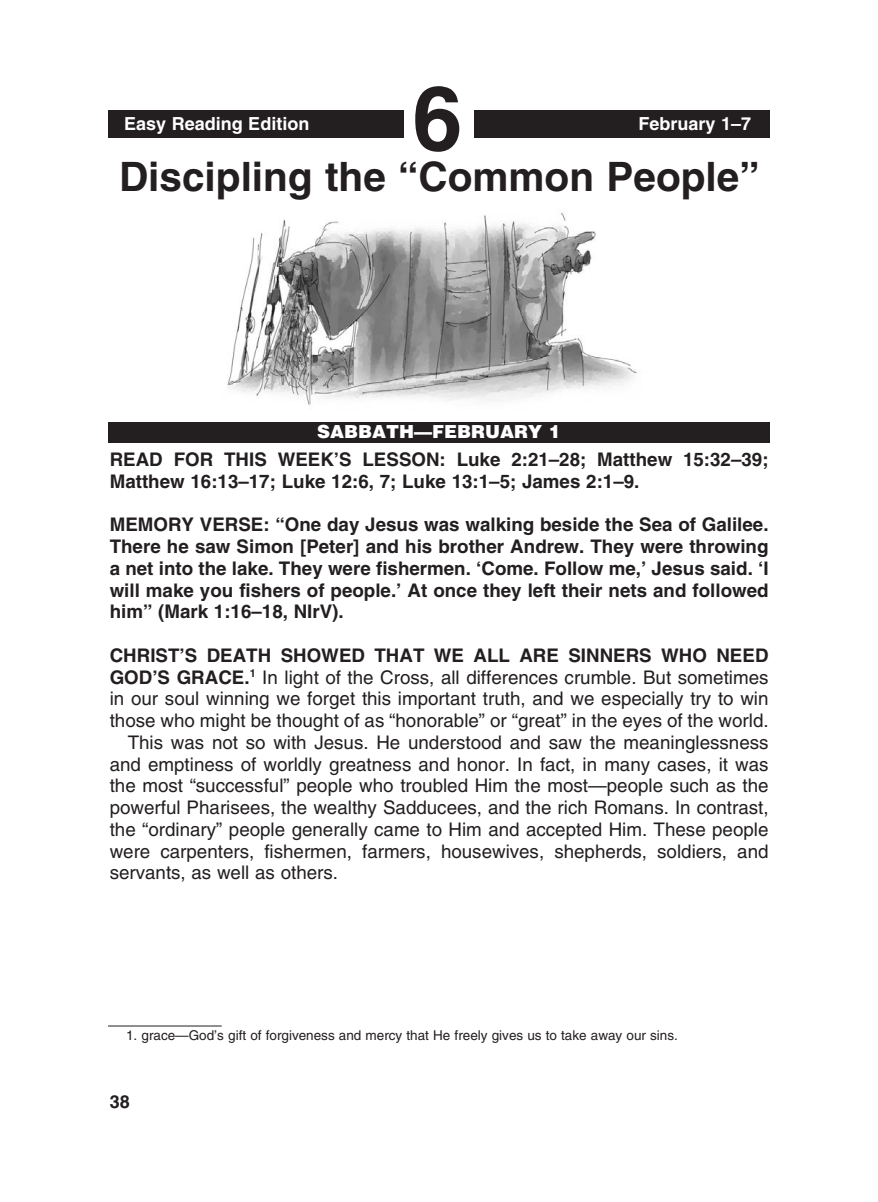
<style>
.page{position:relative;width:878px;height:1202px;background:#fff}
.page>*{position:absolute;margin:0;border:0;box-sizing:border-box;transform-origin:0 0}
.t1{font:700 90px "Helvetica";color:#231f20}
._0-Lesson_Title{font:700 40.5px "Helvetica";color:#231f20}
._1-Body{font:18.75px/21.8px "Helvetica";color:#231f20;text-align:justify}
._4-Body_X_indent_bol{font:700 18.75px/21.8px "Helvetica";color:#231f20}
._3-Body_X_indent{font:18.75px/21.8px "Helvetica";color:#231f20;text-align:justify}
.t2{font:700 18px "Helvetica";color:#fff}
.t3{font:900 18px "Helvetica";color:#fff}
.t4{font:700 18px "Helvetica";color:#231f20}
._6-Footnotes_rule{font:13.5px "Helvetica";color:#231f20}
.s1{font-weight:700}
</style>
<div class="page">
<div style="left:108px;top:111px;width:662px;height:27px;background:#231f20"></div>
<div style="left:404px;top:72px;width:69px;height:79px;background:#fff"></div>
<div style="left:108px;top:422px;width:662px;height:20px;background:#231f20"></div>
<img style="left:227px;top:212px;width:410px;height:193px">
<hr style="left:108px;top:1025px;width:114px;height:1px;background:#231f20">
<p class="t1" style="left:412px;top:63px;width:52px">6</p>
<p class="t2" style="left:124px;top:113px;width:187px">Easy Reading Edition</p>
<p class="t2" style="left:638px;top:113px;width:114px">February 1–7</p>
<p class="_0-Lesson_Title" style="left:119px;top:152px;width:642px">Discipling the “Common People”</p>
<p class="t3" style="left:317px;top:420px;width:245px">SABBATH—FEBRUARY 1</p>
<p class="_4-Body_X_indent_bol" style="left:110px;top:448px;width:660px">READ FOR THIS WEEK’S LESSON: Luke 2:21–28; Matthew 15:32–39;<br>Matthew 16:13–17; Luke 12:6, 7; Luke 13:1–5; James 2:1–9.</p>
<p class="_4-Body_X_indent_bol" style="left:110px;top:513px;width:660px;text-align:justify">MEMORY VERSE: “One day Jesus was walking beside the Sea of Galilee.<br>There he saw Simon [Peter] and his brother Andrew. They were throwing a net into the lake. They were fishermen. ‘Come. Follow me,’ Jesus said. ‘I will make you fishers of people.’ At once they left their nets and followed him” (Mark 1:16–18, NIrV).</p>
<p class="_3-Body_X_indent" style="left:110px;top:644px;width:660px"><span class="s1">CHRIST’S DEATH SHOWED THAT WE ALL ARE SINNERS WHO NEED GOD’S GRACE.</span><sup>1</sup> In light of the Cross, all differences crumble. But sometimes in our soul winning we forget this important truth, and we especially try to win those who might be thought of as “honorable” or “great” in the eyes of the world.</p>
<p class="_1-Body" style="left:110px;top:731px;width:660px;text-indent:18px">This was not so with Jesus. He understood and saw the meaninglessness and emptiness of worldly greatness and honor. In fact, in many cases, it was the most “successful” people who troubled Him the most—people such as the powerful Pharisees, the wealthy Sadducees, and the rich Romans. In contrast, the “ordinary” people generally came to Him and accepted Him. These people were carpenters, fishermen, farmers, housewives, shepherds, soldiers, and servants, as well as others.</p>
<p class="_6-Footnotes_rule" style="left:126px;top:1027px;width:551px">1. grace—God’s gift of forgiveness and mercy that He freely gives us to take away our sins.</p>
<p class="t4" style="left:110px;top:1090px;width:22px">38</p>
</div>
